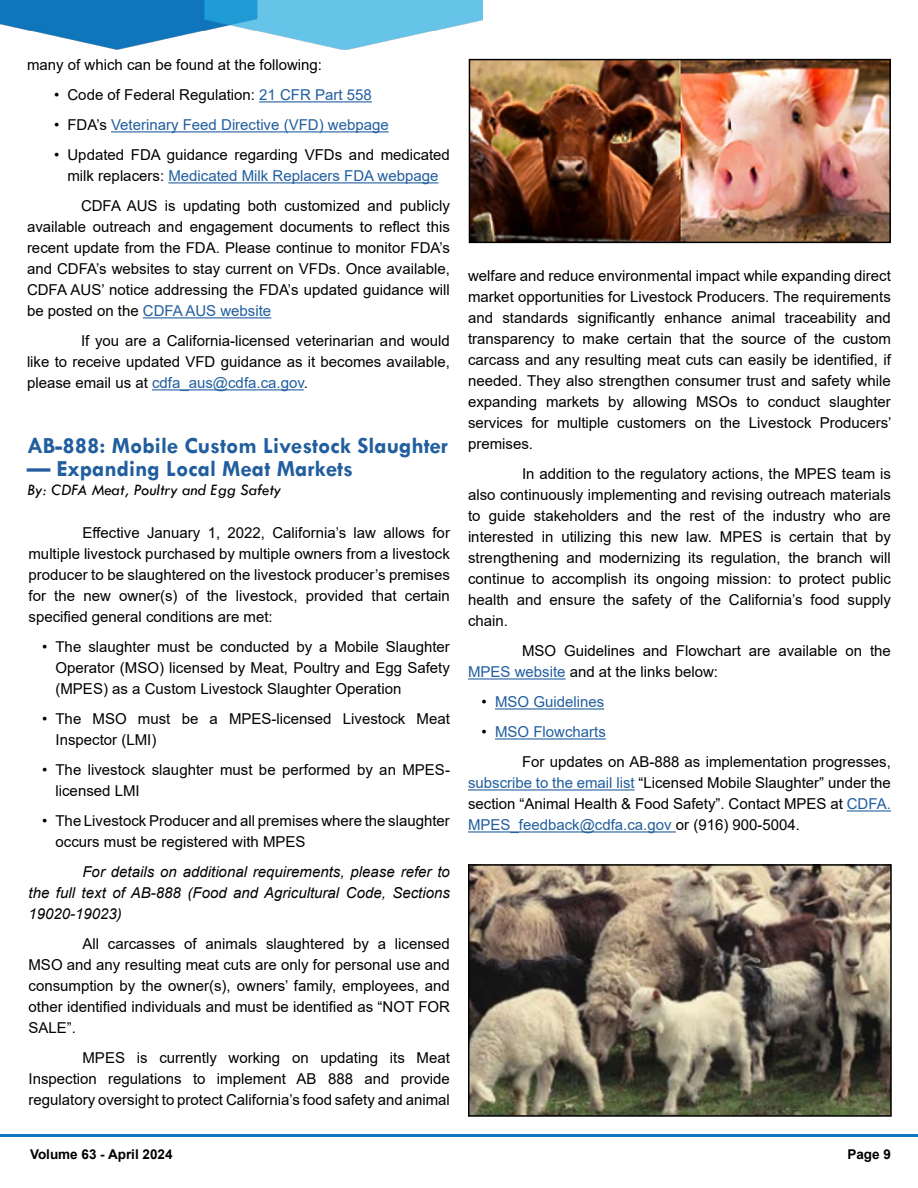
<style>
.page{position:relative;width:918px;height:1188px;background:#fff}
.page>*{position:absolute;margin:0;border:0;box-sizing:border-box;transform-origin:0 0}
.t1{font:700 23.25px "Tw Cen";color:#215e9e}
.t2{font:italic 16.5px "Tw Cen";color:#000}
.body{font:15px/21px "Arial";color:#000;text-align:justify}
.body-2{font:italic 15px/21px "Arial";color:#000;text-align:justify}
.body-3{font:15px "Arial";color:#215e9e}
.t3{font:700 13.5px "Arial";color:#000}
.s1{color:#215e9e}
.s2{color:#000}
</style>
<div class="page">
<img style="left:0;top:0;width:482px;height:50px">
<hr style="left:0;top:1134px;width:918px;height:3px;background:#0f75bc">
<hr style="left:259px;top:101px;width:113px;height:1px;background:#215e9e">
<hr style="left:111px;top:131px;width:278px;height:1px;background:#215e9e">
<hr style="left:168px;top:182px;width:270px;height:1px;background:#215e9e">
<hr style="left:143px;top:317px;width:128px;height:1px;background:#215e9e">
<hr style="left:152px;top:389px;width:152px;height:1px;background:#215e9e">
<hr style="left:468px;top:678px;width:98px;height:2px;background:#215e9e">
<hr style="left:495px;top:708px;width:109px;height:2px;background:#215e9e">
<hr style="left:495px;top:738px;width:111px;height:2px;background:#215e9e">
<hr style="left:468px;top:789px;width:167px;height:2px;background:#215e9e">
<hr style="left:847px;top:810px;width:44px;height:2px;background:#215e9e">
<hr style="left:468px;top:831px;width:208px;height:2px;background:#215e9e">
<img style="left:472px;top:62px;width:416px;height:178px">
<div style="left:469px;top:59px;width:422px;height:184px;border:2px solid #000"></div>
<img style="left:471px;top:867px;width:418px;height:247px">
<div style="left:468px;top:864px;width:424px;height:253px;border:2px solid #000"></div>
<p class="body" style="left:27px;top:54px;width:297px">many of which can be found at the following:</p>
<p class="body" style="left:54px;top:84px;width:319px">• Code of Federal Regulation: <span class="s1">21 CFR Part 558</span></p>
<p class="body-3" style="left:54px;top:115px;width:336px"><span class="s2">• FDA’s</span> Veterinary Feed Directive (VFD) webpage</p>
<p class="body" style="left:54px;top:144px;width:397px;text-align:center">• Updated FDA guidance regarding VFDs and medicated milk replacers: <span class="s1">Medicated Milk Replacers FDA webpage</span></p>
<p class="body" style="left:27px;top:195px;width:425px;text-indent:54px">CDFA AUS is updating both customized and publicly available outreach and engagement documents to reflect this recent update from the FDA. Please continue to monitor FDA’s and CDFA’s websites to stay current on VFDs. Once available, CDFA AUS’ notice addressing the FDA’s updated guidance will be posted on the <span class="s1">CDFA AUS website</span></p>
<p class="body" style="left:27px;top:330px;width:424px;text-indent:54px">If you are a California-licensed veterinarian and would like to receive updated VFD guidance as it becomes available, please email us at <span class="s1">cdfa_aus@cdfa.ca.gov</span>.</p>
<h2 class="t1" style="left:27px;top:432px;width:423px">AB-888: Mobile Custom Livestock Slaughter</h2>
<h2 class="t1" style="left:27px;top:455px;width:328px">— Expanding Local Meat Markets</h2>
<h3 class="t2" style="left:27px;top:480px;width:256px">By: CDFA Meat, Poultry and Egg Safety</h3>
<p class="body" style="left:28px;top:522px;width:423px;text-indent:54px">Effective January 1, 2022, California’s law allows for multiple livestock purchased by multiple owners from a livestock producer to be slaughtered on the livestock producer’s premises for the new owner(s) of the livestock, provided that certain specified general conditions are met:</p>
<p class="body" style="left:56px;top:636px;width:396px;text-indent:-14px">• The slaughter must be conducted by a Mobile Slaughter Operator (MSO) licensed by Meat, Poultry and Egg Safety (MPES) as a Custom Livestock Slaughter Operation</p>
<p class="body" style="left:56px;top:708px;width:396px;text-indent:-14px">• The MSO must be a MPES-licensed Livestock Meat<br>Inspector (LMI)</p>
<p class="body" style="left:56px;top:759px;width:396px;text-indent:-14px">• The livestock slaughter must be performed by an MPES&shy;licensed LMI</p>
<p class="body" style="left:56px;top:810px;width:396px;text-indent:-14px">• The Livestock Producer and all premises where the slaughter occurs must be registered with MPES</p>
<p class="body-2" style="left:28px;top:862px;width:423px;text-indent:54px">For details on additional requirements, please refer to the full text of AB-888 (Food and Agricultural Code, Sections 19020-19023)</p>
<p class="body" style="left:28px;top:933px;width:423px;text-indent:54px">All carcasses of animals slaughtered by a licensed MSO and any resulting meat cuts are only for personal use and consumption by the owner(s), owners’ family, employees, and other identified individuals and must be identified as “NOT FOR SALE”.</p>
<p class="body" style="left:28px;top:1047px;width:423px;text-indent:54px">MPES is currently working on updating its Meat Inspection regulations to implement AB 888 and provide regulatory oversight to protect California’s food safety and animal</p>
<p class="body" style="left:468px;top:266px;width:425px">welfare and reduce environmental impact while expanding direct market opportunities for Livestock Producers. The requirements and standards significantly enhance animal traceability and transparency to make certain that the source of the custom carcass and any resulting meat cuts can easily be identified, if needed. They also strengthen consumer trust and safety while expanding markets by allowing MSOs to conduct slaughter services for multiple customers on the Livestock Producers’ premises.</p>
<p class="body" style="left:468px;top:464px;width:424px;text-indent:54px">In addition to the regulatory actions, the MPES team is also continuously implementing and revising outreach materials to guide stakeholders and the rest of the industry who are interested in utilizing this new law. MPES is certain that by strengthening and modernizing its regulation, the branch will continue to accomplish its ongoing mission: to protect public health and ensure the safety of the California’s food supply chain.</p>
<p class="body" style="left:468px;top:641px;width:424px;text-indent:54px">MSO Guidelines and Flowchart are available on the<br><span class="s1">MPES website</span> and at the links below:</p>
<p class="body-3" style="left:482px;top:692px;width:124px"><span class="s2">•</span> MSO Guidelines</p>
<p class="body-3" style="left:482px;top:722px;width:126px"><span class="s2">•</span> MSO Flowcharts</p>
<p class="body" style="left:468px;top:752px;width:424px;text-indent:54px">For updates on AB-888 as implementation progresses, <span class="s1">subscribe to the email list</span> “Licensed Mobile Slaughter” under the section “Animal Health &amp; Food Safety”. Contact MPES at <span class="s1">CDFA.<br>MPES_feedback@cdfa.ca.gov</span> or (916) 900-5004.</p>
<p class="t3" style="left:30px;top:1145px;width:144px">Volume 63 - April 2024</p>
<p class="t3" style="left:847px;top:1145px;width:45px">Page 9</p>
</div>
